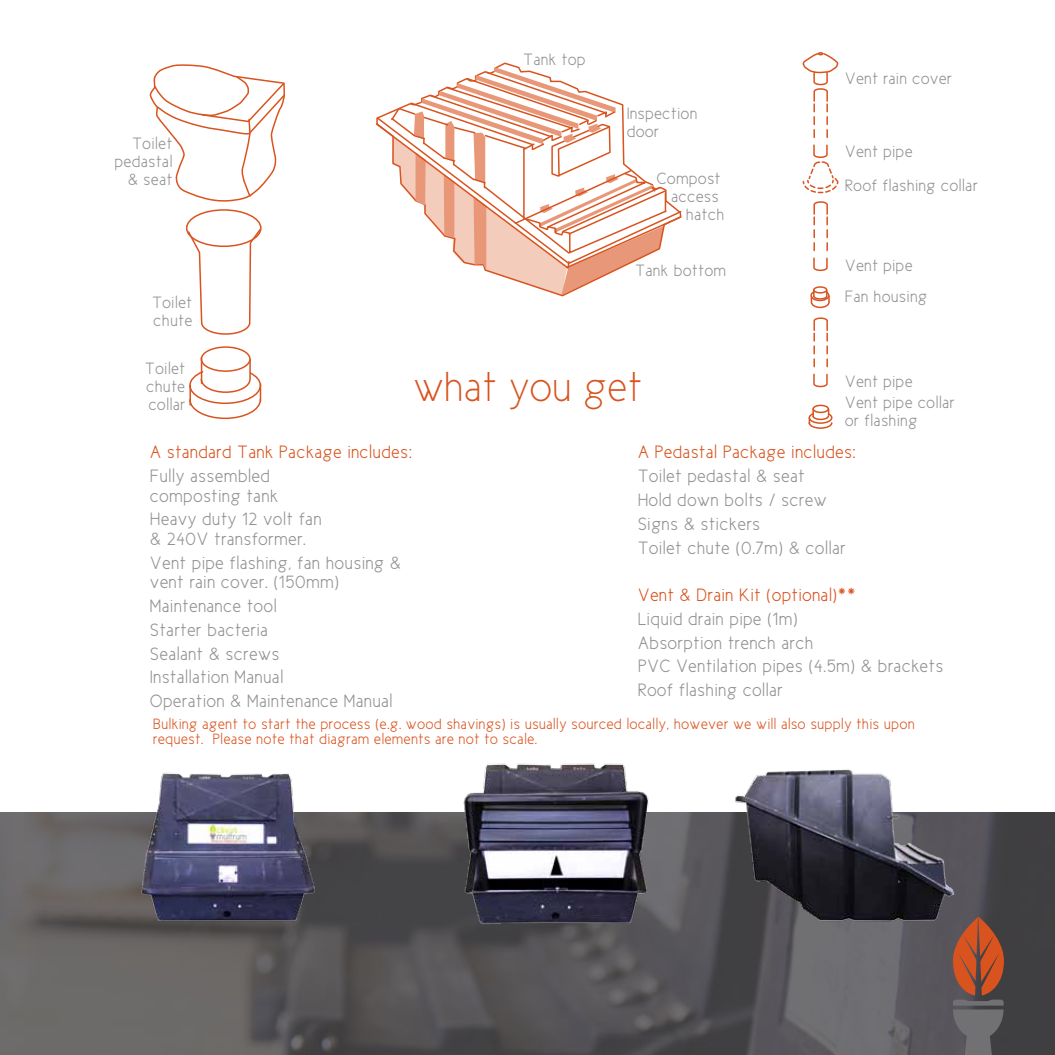
<style>
.page{position:relative;width:1055px;height:1055px;background:#fff}
.page>*{position:absolute;margin:0;border:0;box-sizing:border-box;transform-origin:0 0}
.t1{font:42px "New Cicle Fina";letter-spacing:.02em;color:#d9531e}
.t2{font:18px/23.7px "New Cicle Semi";letter-spacing:.04em;color:#919195}
.t3{font:18px "New Cicle Semi";letter-spacing:.04em;color:#d9531e}
.t4{font:16.5px/18px "New Cicle Semi";letter-spacing:.04em;color:#919195}
.t5{font:15px/15px "New Cicle Semi";letter-spacing:.04em;color:#d9531e}
</style>
<div class="page">
<img style="left:0;top:812px;width:1054px;height:242px">
<svg style="left:952px;top:916px;width:51px;height:138px;background:#865747"></svg>
<div style="left:200px;top:346px;width:51px;height:26px;border:2px solid #d9531e;border-radius:50%"></div>
<svg style="left:189px;top:358px;width:73px;height:62px"></svg>
<svg style="left:149px;top:64px;width:136px;height:271px"></svg>
<div style="left:812px;top:404px;width:17px;height:9px;border:2px solid #d9531e;border-radius:50%"></div>
<svg style="left:808px;top:409px;width:25px;height:20px"></svg>
<div style="left:813px;top:286px;width:14px;height:7px;border:2px solid #d9531e;border-radius:50%"></div>
<svg style="left:810px;top:290px;width:20px;height:19px"></svg>
<svg style="left:802px;top:52px;width:37px;height:72px"></svg>
<svg style="left:813px;top:130px;width:2px;height:7px"></svg>
<svg style="left:826px;top:130px;width:2px;height:7px"></svg>
<svg style="left:813px;top:257px;width:15px;height:15px"></svg>
<svg style="left:813px;top:201px;width:15px;height:36px"></svg>
<svg style="left:813px;top:243px;width:2px;height:7px"></svg>
<svg style="left:826px;top:243px;width:2px;height:7px"></svg>
<svg style="left:813px;top:373px;width:15px;height:15px"></svg>
<svg style="left:813px;top:317px;width:15px;height:50px"></svg>
<svg style="left:802px;top:144px;width:37px;height:50px"></svg>
<svg style="left:375px;top:67px;width:307px;height:228px"></svg>
<img style="left:421px;top:763px;width:278px;height:164px">
<img style="left:733px;top:769px;width:225px;height:161px">
<img style="left:130px;top:772px;width:197px;height:159px">
<p class="t4" style="left:115px;top:134px;width:59px;text-align:right">Toilet pedastal &amp; seat</p>
<p class="t4" style="left:152px;top:293px;width:41px">Toilet chute</p>
<p class="t4" style="left:145px;top:359px;width:41px;text-align:justify">Toilet chute collar</p>
<p class="t4" style="left:523px;top:51px;width:63px">Tank top</p>
<p class="t4" style="left:627px;top:104px;width:72px">Inspection door</p>
<p class="t4" style="left:657px;top:169px;width:65px">Compost</p>
<p class="t4" style="left:671px;top:187px;width:49px">access</p>
<p class="t4" style="left:686px;top:205px;width:39px">hatch</p>
<p class="t4" style="left:635px;top:261px;width:92px">Tank bottom</p>
<h1 class="t1" style="left:414px;top:365px;width:230px">what you get</h1>
<p class="t4" style="left:845px;top:70px;width:108px">Vent rain cover</p>
<p class="t4" style="left:845px;top:142px;width:69px">Vent pipe</p>
<p class="t4" style="left:845px;top:177px;width:134px">Roof flashing collar</p>
<p class="t4" style="left:845px;top:257px;width:69px">Vent pipe</p>
<p class="t4" style="left:845px;top:287px;width:84px">Fan housing</p>
<p class="t4" style="left:845px;top:372px;width:69px">Vent pipe</p>
<p class="t4" style="left:845px;top:394px;width:111px">Vent pipe collar or flashing</p>
<p class="t3" style="left:150px;top:443px;width:263px">A standard Tank Package includes:</p>
<p class="t2" style="left:150px;top:466px;width:129px;line-height:19.5px">Fully assembled composting tank</p>
<p class="t2" style="left:150px;top:509px;width:173px;line-height:19.5px">Heavy duty 12 volt fan &amp; 240V transformer.</p>
<p class="t2" style="left:150px;top:553px;width:252px;line-height:19.5px">Vent pipe flashing, fan housing &amp; vent rain cover. (150mm)</p>
<p class="t2" style="left:150px;top:594px;width:244px">Maintenance tool<br>Starter bacteria<br>Sealant &amp; screws<br>Installation Manual<br>Operation &amp; Maintenance Manual</p>
<p class="t3" style="left:638px;top:443px;width:219px">A Pedastal Package includes:</p>
<p class="t2" style="left:638px;top:464px;width:209px">Toilet pedastal &amp; seat<br>Hold down bolts / screw<br>Signs &amp; stickers<br>Toilet chute (0.7m) &amp; collar</p>
<p class="t3" style="left:638px;top:585px;width:219px">Vent &amp; Drain Kit (optional)**</p>
<p class="t2" style="left:638px;top:607px;width:307px">Liquid drain pipe (1m)<br>Absorption trench arch<br>PVC Ventilation pipes (4.5m) &amp; brackets<br>Roof flashing collar</p>
<p class="t5" style="left:153px;top:716px;width:763px">Bulking agent to start the process (e.g. wood shavings) is usually sourced locally, however we will also supply this upon request. Please note that diagram elements are not to scale.</p>
</div>
